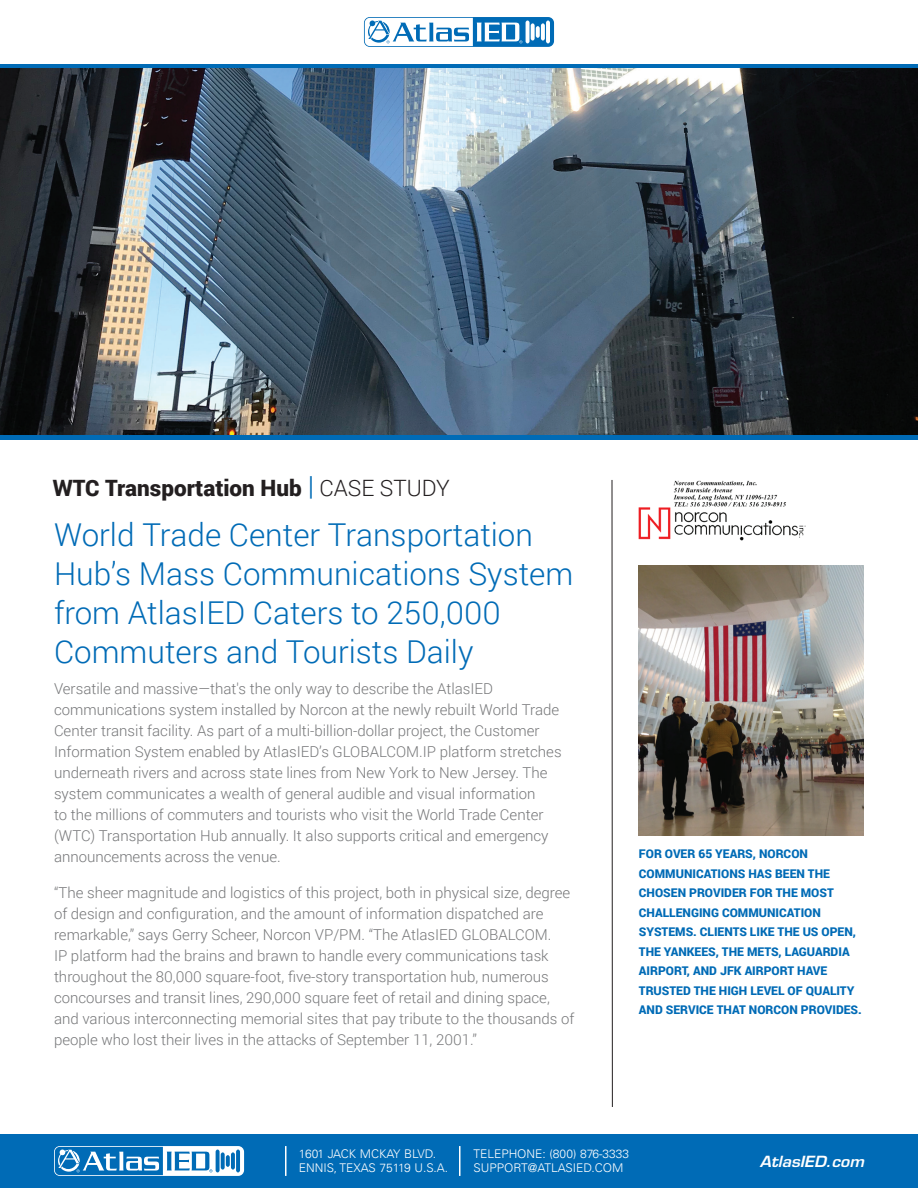
<style>
.page{position:relative;width:918px;height:1188px;background:#fff}
.page>*{position:absolute;margin:0;border:0;box-sizing:border-box;transform-origin:0 0}
.t1{font:300 31.5px/39px "Roboto";color:#006bb6}
.t2{font:900 22.5px "Roboto";color:#231f20}
.t3{font:300 15px/21px "Roboto";color:#767779}
.t4{font:italic 600 15px "Eurostile LT Std";color:#fff;scale:1.05 1}
.t5{font:900 12px/19.5px "Roboto";color:#006bb6}
.t6{font:300 12px/13.5px "Univers LT";color:#fff}
.s1{font-family:"Akzidenz Grotesk BE";font-weight:400;color:#006bb6}
.s2{font-weight:300}
</style>
<div class="page">
<hr style="left:0;top:64px;width:918px;height:4px;background:#006bb6">
<svg style="left:364px;top:17px;width:190px;height:30px"></svg>
<svg style="left:526px;top:21px;width:4px;height:22px"></svg>
<hr style="left:546px;top:21px;width:4px;height:22px;background:#fff;border-radius:2px">
<svg style="left:531px;top:23px;width:4px;height:18px"></svg>
<svg style="left:541px;top:23px;width:4px;height:18px"></svg>
<svg style="left:536px;top:26px;width:4px;height:12px"></svg>
<svg style="left:365px;top:18px;width:157px;height:28px"></svg>
<div style="left:0;top:1134px;width:918px;height:54px;background:#006bb6"></div>
<svg style="left:54px;top:1146px;width:190px;height:30px"></svg>
<hr style="left:285px;top:1146px;width:2px;height:30px;background:#fff">
<hr style="left:459px;top:1146px;width:1px;height:30px;background:#fff">
<img style="left:0;top:68px;width:918px;height:367px">
<div style="left:0;top:435px;width:918px;height:5px;background:#006bb6"></div>
<hr style="left:612px;top:480px;width:1px;height:627px;background:#231f20">
<img style="left:639px;top:565px;width:225px;height:270px">
<img style="left:638px;top:480px;width:168px;height:61px">
<h2 class="t2" style="left:53px;top:472px;width:399px">WTC Transportation Hub <span class="s1">|</span> <span class="s2">CASE STUDY</span></h2>
<h1 class="t1" style="left:54px;top:514px;width:521px">World Trade Center Transportation<br>Hub’s Mass Communications System from AtlasIED Caters to 250,000<br>Commuters and Tourists Daily</h1>
<p class="t3" style="left:54px;top:677px;width:509px">Versatile and massive—that's the only way to describe the AtlasIED communications system installed by Norcon at the newly rebuilt World Trade Center transit facility. As part of a multi-billion-dollar project, the Customer Information System enabled by AtlasIED’s GLOBALCOM.IP platform stretches underneath rivers and across state lines from New York to New Jersey. The system communicates a wealth of general audible and visual information<br>to the millions of commuters and tourists who visit the World Trade Center (WTC) Transportation Hub annually. It also supports critical and emergency announcements across the venue.</p>
<p class="t3" style="left:54px;top:881px;width:522px">“The sheer magnitude and logistics of this project, both in physical size, degree of design and configuration, and the amount of information dispatched are remarkable,” says Gerry Scheer, Norcon VP/PM. “The AtlasIED GLOBALCOM.<br>IP platform had the brains and brawn to handle every communications task throughout the 80,000 square-foot, five-story transportation hub, numerous concourses and transit lines, 290,000 square feet of retail and dining space, and various interconnecting memorial sites that pay tribute to the thousands of people who lost their lives in the attacks of September 11, 2001.”</p>
<p class="t5" style="left:639px;top:844px;width:224px">FOR OVER 65 YEARS, NORCON<br>COMMUNICATIONS HAS BEEN THE<br>CHOSEN PROVIDER FOR THE MOST<br>CHALLENGING COMMUNICATION<br>SYSTEMS. CLIENTS LIKE THE US OPEN,<br>THE YANKEES, THE METS, LAGUARDIA<br>AIRPORT, AND JFK AIRPORT HAVE<br>TRUSTED THE HIGH LEVEL OF QUALITY<br>AND SERVICE THAT NORCON PROVIDES.</p>
<p class="t6" style="left:299px;top:1147px;width:151px">1601 JACK MCKAY BLVD.<br>ENNIS, TEXAS 75119 U.S.A.</p>
<p class="t6" style="left:473px;top:1147px;width:157px">TELEPHONE: (800) 876-3333<br>SUPPORT@ATLASIED.COM</p>
<p class="t4" style="left:760px;top:1152px;width:101px">AtlasIED.com</p>
</div>
